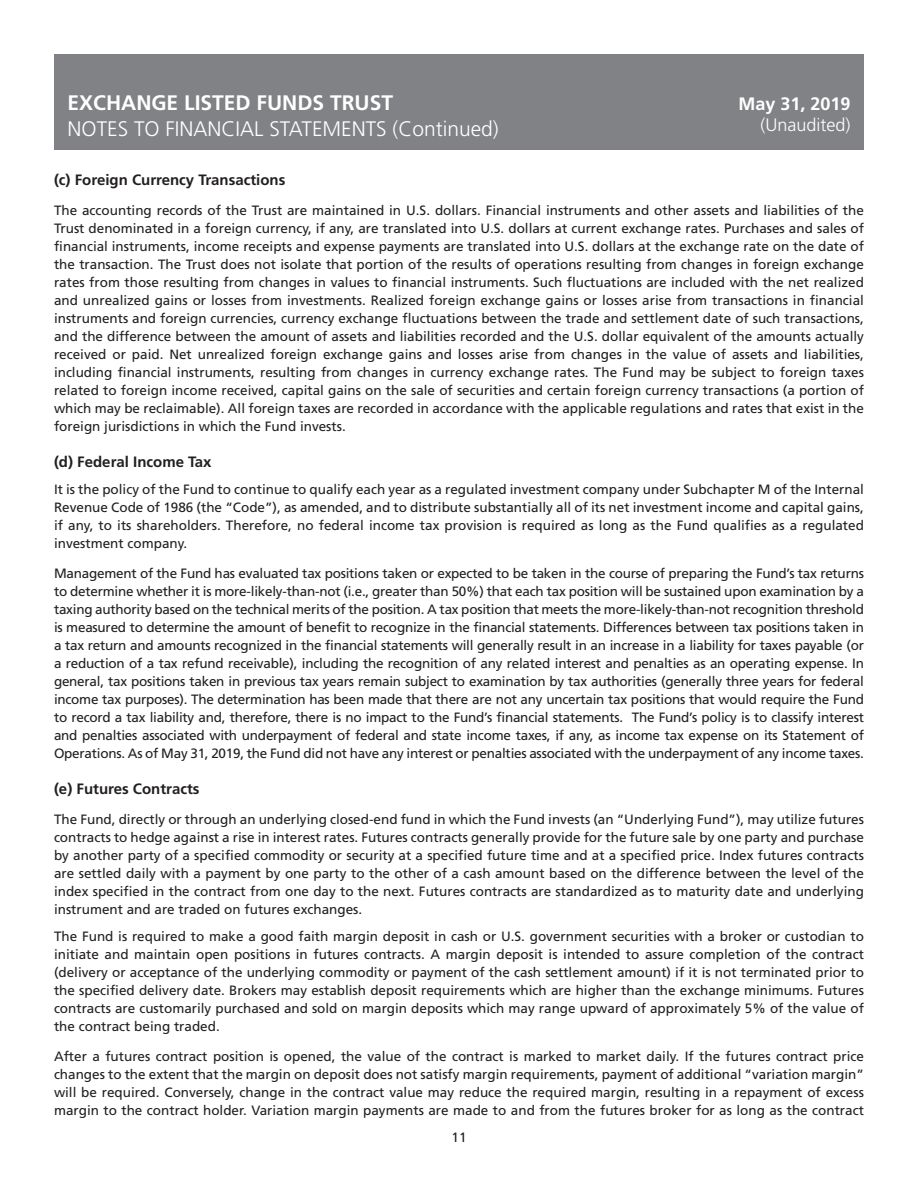
<style>
.page{position:relative;width:918px;height:1188px;background:#fff}
.page>*{position:absolute;margin:0;border:0;box-sizing:border-box;transform-origin:0 0}
.t1{font:300 21px "Frutiger LT Std";color:#fff}
.t2{font:700 21px "Frutiger LT Std";color:#fff}
.t3{font:300 18px "Frutiger LT Std";color:#fff}
.t4{font:700 18px "Frutiger LT Std";color:#fff}
.t5{font:700 15px "Frutiger LT Std";color:#231f20}
.t6{font:13.5px/18px "Frutiger LT Std";color:#231f20;text-align:justify}
</style>
<div class="page">
<div style="left:54px;top:54px;width:810px;height:96px;background:#808285"></div>
<h1 class="t2" style="left:68px;top:94px;width:327px">EXCHANGE LISTED FUNDS TRUST</h1>
<h1 class="t1" style="left:68px;top:121px;width:433px">NOTES TO FINANCIAL STATEMENTS (Continued)</h1>
<h2 class="t4" style="left:738px;top:96px;width:114px">May 31, 2019</h2>
<h2 class="t3" style="left:760px;top:117px;width:92px">(Unaudited)</h2>
<p class="t5" style="left:54px;top:174px;width:233px">(c) Foreign Currency Transactions</p>
<p class="t6" style="left:54px;top:203px;width:812px">The accounting records of the Trust are maintained in U.S. dollars. Financial instruments and other assets and liabilities of the Trust denominated in a foreign currency, if any, are translated into U.S. dollars at current exchange rates. Purchases and sales of financial instruments, income receipts and expense payments are translated into U.S. dollars at the exchange rate on the date of the transaction. The Trust does not isolate that portion of the results of operations resulting from changes in foreign exchange rates from those resulting from changes in values to financial instruments. Such fluctuations are included with the net realized and unrealized gains or losses from investments. Realized foreign exchange gains or losses arise from transactions in financial instruments and foreign currencies, currency exchange fluctuations between the trade and settlement date of such transactions, and the difference between the amount of assets and liabilities recorded and the U.S. dollar equivalent of the amounts actually received or paid. Net unrealized foreign exchange gains and losses arise from changes in the value of assets and liabilities, including financial instruments, resulting from changes in currency exchange rates. The Fund may be subject to foreign taxes related to foreign income received, capital gains on the sale of securities and certain foreign currency transactions (a portion of which may be reclaimable). All foreign taxes are recorded in accordance with the applicable regulations and rates that exist in the foreign jurisdictions in which the Fund invests.</p>
<p class="t5" style="left:54px;top:456px;width:159px">(d) Federal Income Tax</p>
<p class="t6" style="left:54px;top:482px;width:811px">It is the policy of the Fund to continue to qualify each year as a regulated investment company under Subchapter M of the Internal Revenue Code of 1986 (the “Code”), as amended, and to distribute substantially all of its net investment income and capital gains, if any, to its shareholders. Therefore, no federal income tax provision is required as long as the Fund qualifies as a regulated investment company.</p>
<p class="t6" style="left:54px;top:566px;width:812px">Management of the Fund has evaluated tax positions taken or expected to be taken in the course of preparing the Fund’s tax returns to determine whether it is more-likely-than-not (i.e., greater than 50%) that each tax position will be sustained upon examination by a taxing authority based on the technical merits of the position. A tax position that meets the more-likely-than-not recognition threshold is measured to determine the amount of benefit to recognize in the financial statements. Differences between tax positions taken in a tax return and amounts recognized in the financial statements will generally result in an increase in a liability for taxes payable (or a reduction of a tax refund receivable), including the recognition of any related interest and penalties as an operating expense. In general, tax positions taken in previous tax years remain subject to examination by tax authorities (generally three years for federal income tax purposes). The determination has been made that there are not any uncertain tax positions that would require the Fund to record a tax liability and, therefore, there is no impact to the Fund’s financial statements. The Fund’s policy is to classify interest and penalties associated with underpayment of federal and state income taxes, if any, as income tax expense on its Statement of Operations. As of May 31, 2019, the Fund did not have any interest or penalties associated with the underpayment of any income taxes.</p>
<p class="t5" style="left:54px;top:783px;width:147px">(e) Futures Contracts</p>
<p class="t6" style="left:54px;top:812px;width:812px">The Fund, directly or through an underlying closed-end fund in which the Fund invests (an “Underlying Fund”), may utilize futures contracts to hedge against a rise in interest rates. Futures contracts generally provide for the future sale by one party and purchase by another party of a specified commodity or security at a specified future time and at a specified price. Index futures contracts are settled daily with a payment by one party to the other of a cash amount based on the difference between the level of the index specified in the contract from one day to the next. Futures contracts are standardized as to maturity date and underlying instrument and are traded on futures exchanges.</p>
<p class="t6" style="left:54px;top:929px;width:811px">The Fund is required to make a good faith margin deposit in cash or U.S. government securities with a broker or custodian to initiate and maintain open positions in futures contracts. A margin deposit is intended to assure completion of the contract (delivery or acceptance of the underlying commodity or payment of the cash settlement amount) if it is not terminated prior to the specified delivery date. Brokers may establish deposit requirements which are higher than the exchange minimums. Futures contracts are customarily purchased and sold on margin deposits which may range upward of approximately 5% of the value of the contract being traded.</p>
<p class="t6" style="left:54px;top:1049px;width:812px">After a futures contract position is opened, the value of the contract is marked to market daily. If the futures contract price changes to the extent that the margin on deposit does not satisfy margin requirements, payment of additional “variation margin” will be required. Conversely, change in the contract value may reduce the required margin, resulting in a repayment of excess margin to the contract holder. Variation margin payments are made to and from the futures broker for as long as the contract</p>
<p class="t6" style="left:451px;top:1130px;width:17px">11</p>
</div>
